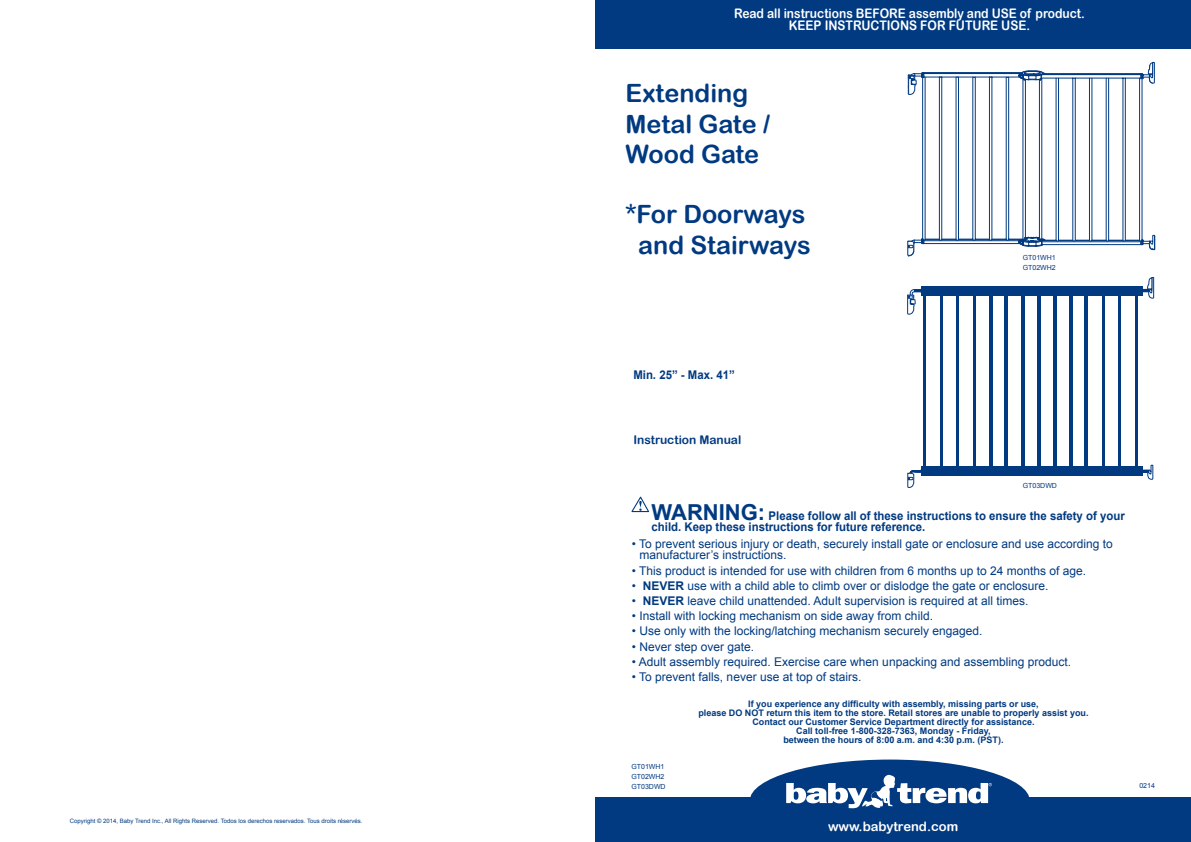
<style>
.page{position:relative;width:1191px;height:842px;background:#fff}
.page>*{position:absolute;margin:0;border:0;box-sizing:border-box;transform-origin:0 0}
.t1{font:25.2px/30.2px "Arial Rounded MT Bold";color:#013a81}
.t2{font:13.2px/12px "Arial Rounded MT Bold";color:#fff;text-align:center;scale:.91 1}
.t3{font:13px "Arial Rounded MT Bold";color:#fff}
.t4{font:12px/11px "Arial";color:#013a81}
.t5{font:700 12px/11px "Arial";color:#013a81;scale:.95 1}
.t6{font:12px "Arial Rounded MT Bold";color:#013a81}
.t7{font:700 9px/9px "Arial";color:#013a81;text-align:center}
.t8{font:7px/10px "Arial";color:#013a81}
.t9{font:6px "Arial";color:#013a81}
.s1{font-size:22px}
.s2{font-weight:700}
</style>
<div class="page">
<div style="left:595px;top:0;width:596px;height:49px;background:#013a81"></div>
<div style="left:749px;top:759px;width:280px;height:83px;background:#013a81;border-radius:50%"></div>
<div style="left:595px;top:798px;width:596px;height:44px;background:#013a81"></div>
<svg style="left:786px;top:775px;width:206px;height:33px"></svg>
<svg style="left:631px;top:496px;width:18px;height:17px"></svg>
<hr style="left:1084px;top:291px;width:3px;height:179px;background:#013a81">
<hr style="left:1037px;top:292px;width:3px;height:179px;background:#013a81">
<hr style="left:1054px;top:291px;width:3px;height:179px;background:#013a81">
<hr style="left:923px;top:291px;width:3px;height:179px;background:#013a81">
<hr style="left:940px;top:291px;width:3px;height:179px;background:#013a81">
<hr style="left:956px;top:291px;width:3px;height:179px;background:#013a81">
<hr style="left:972px;top:291px;width:3px;height:180px;background:#013a81">
<hr style="left:989px;top:291px;width:3px;height:180px;background:#013a81">
<hr style="left:1004px;top:291px;width:3px;height:180px;background:#013a81">
<hr style="left:1134px;top:291px;width:3px;height:179px;background:#013a81">
<hr style="left:1069px;top:291px;width:3px;height:180px;background:#013a81">
<hr style="left:1085px;top:292px;width:3px;height:179px;background:#013a81">
<hr style="left:1102px;top:291px;width:3px;height:179px;background:#013a81">
<hr style="left:1117px;top:291px;width:3px;height:179px;background:#013a81">
<hr style="left:973px;top:291px;width:3px;height:179px;background:#013a81">
<hr style="left:1005px;top:291px;width:3px;height:179px;background:#013a81">
<hr style="left:1021px;top:291px;width:3px;height:180px;background:#013a81">
<hr style="left:1053px;top:291px;width:2px;height:180px;background:#013a81">
<svg style="left:907px;top:288px;width:14px;height:200px"></svg>
<svg style="left:1137px;top:457px;width:16px;height:23px"></svg>
<svg style="left:1137px;top:277px;width:17px;height:28px"></svg>
<div style="left:921px;top:286px;width:221px;height:10px;background:#013a81"></div>
<div style="left:921px;top:466px;width:221px;height:10px;background:#013a81"></div>
<svg style="left:907px;top:62px;width:248px;height:194px"></svg>
<p class="t9" style="left:70px;top:817px;width:294px">Copyright © 2014, Baby Trend Inc., All Rights Reserved. Todos los derechos reservados. Tous droits réservés.</p>
<p class="t2" style="left:734px;top:7px;width:387px">Read all instructions BEFORE assembly and USE of product.<br>KEEP INSTRUCTIONS FOR FUTURE USE.</p>
<h1 class="t1" style="left:625px;top:78px;width:146px">Extending<br>Metal Gate /<br>Wood Gate</h1>
<h1 class="t1" style="left:625px;top:199px;width:187px;text-align:center">*For Doorways and Stairways</h1>
<p class="t8" style="left:1022px;top:252px;width:35px">GT01WH1<br>GT02WH2</p>
<p class="t5" style="left:633px;top:370px;width:108px">Min. 25” - Max. 41”</p>
<p class="t6" style="left:633px;top:432px;width:109px">Instruction Manual</p>
<p class="t8" style="left:1022px;top:481px;width:36px">GT03DWD</p>
<p class="t5" style="left:651px;top:511px;width:499px"><span class="s1">WARNING:</span> Please follow all of these instructions to ensure the safety of your child. Keep these instructions for future reference.</p>
<p class="t4" style="left:639px;top:539px;width:475px;text-indent:-8px">• To prevent serious injury or death, securely install gate or enclosure and use according to manufacturer’s instructions.</p>
<p class="t4" style="left:632px;top:565px;width:456px">• This product is intended for use with children from 6 months up to 24 months of age.</p>
<p class="t4" style="left:632px;top:580px;width:418px">• <span class="s2">NEVER</span> use with a child able to climb over or dislodge the gate or enclosure.</p>
<p class="t4" style="left:632px;top:595px;width:398px">• <span class="s2">NEVER</span> leave child unattended. Adult supervision is required at all times.</p>
<p class="t4" style="left:632px;top:611px;width:302px">• Install with locking mechanism on side away from child.</p>
<p class="t4" style="left:632px;top:626px;width:352px">• Use only with the locking/latching mechanism securely engaged.</p>
<p class="t4" style="left:632px;top:641px;width:124px">• Never step over gate.</p>
<p class="t4" style="left:632px;top:656px;width:441px">• Adult assembly required. Exercise care when unpacking and assembling product.</p>
<p class="t4" style="left:632px;top:671px;width:231px">• To prevent falls, never use at top of stairs.</p>
<p class="t7" style="left:698px;top:700px;width:392px">If you experience any difficulty with assembly, missing parts or use,<br>please DO NOT return this item to the store. Retail stores are unable to properly assist you.<br>Contact our Customer Service Department directly for assistance.<br>Call toll-free 1-800-328-7363, Monday - Friday,<br>between the hours of 8:00 a.m. and 4:30 p.m. (PST).</p>
<p class="t8" style="left:631px;top:762px;width:36px">GT01WH1<br>GT02WH2<br>GT03DWD</p>
<p class="t3" style="left:828px;top:819px;width:132px">www.babytrend.com</p>
<p class="t8" style="left:1139px;top:781px;width:17px">0214</p>
</div>
